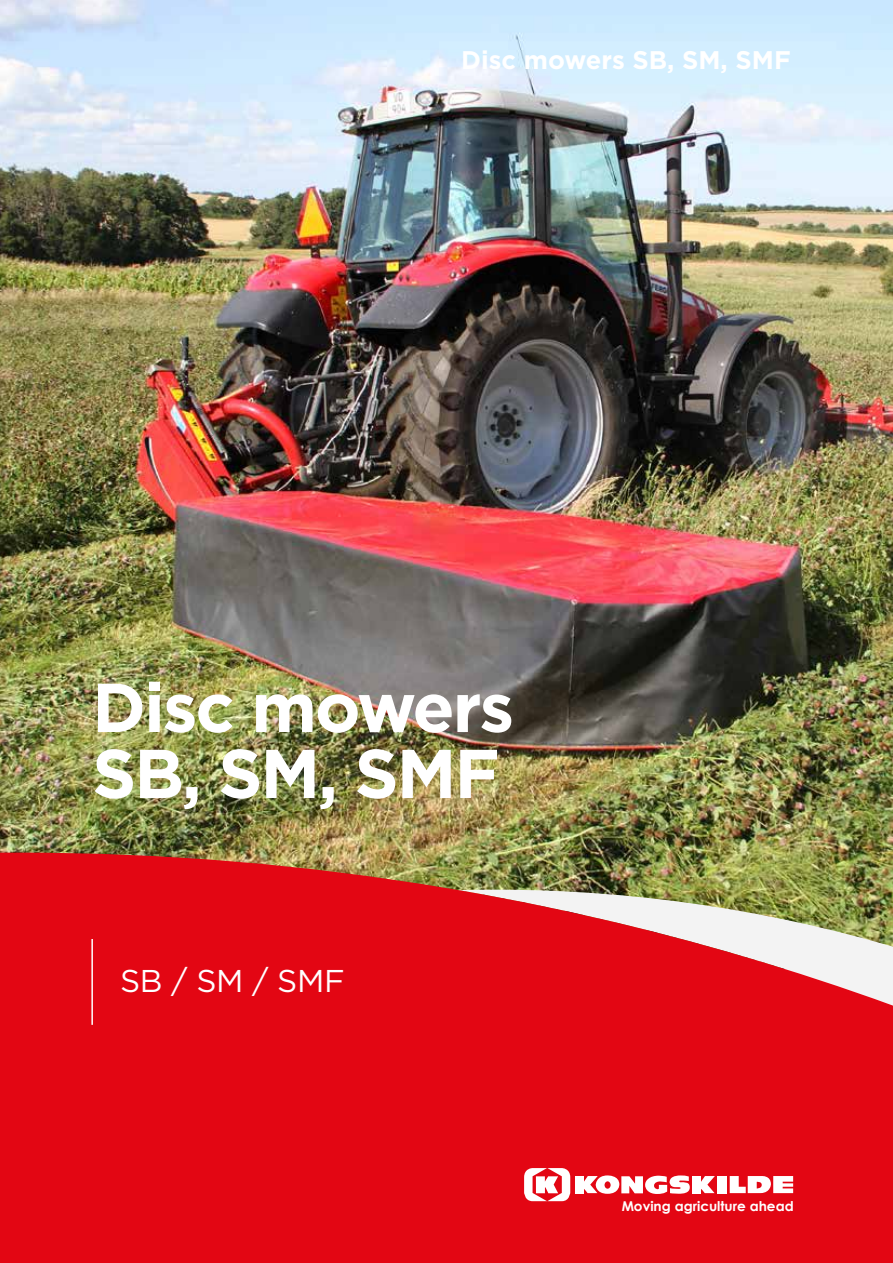
<style>
.page{position:relative;width:893px;height:1263px;background:#fff}
.page>*{position:absolute;margin:0;border:0;box-sizing:border-box;transform-origin:0 0}
.t1{font:700 69px/66px "Gotham";letter-spacing:-.03em;color:#fff}
.t2{font:31.5px "Gotham";letter-spacing:-.01em;color:#fff}
.t3{font:700 25.5px "Gotham";color:#fff}
.t4{font:700 13.5px "Century Gothic";color:#fff}
</style>
<div class="page">
<img style="left:0;top:0;width:893px;height:853px">
<svg style="left:0;top:853px;width:893px;height:410px;background:#dc1a20"></svg>
<hr style="left:91px;top:939px;width:2px;height:86px;background:#fff">
<div style="left:575px;top:1176px;width:9px;height:17px;background:#fff"></div>
<div style="left:692px;top:1176px;width:9px;height:17px;background:#fff"></div>
<svg style="left:701px;top:1176px;width:14px;height:17px"></svg>
<div style="left:717px;top:1176px;width:9px;height:17px;background:#fff"></div>
<svg style="left:730px;top:1176px;width:63px;height:17px"></svg>
<svg style="left:524px;top:1168px;width:46px;height:33px"></svg>
<svg style="left:583px;top:1175px;width:107px;height:19px"></svg>
<h3 class="t3" style="left:461px;top:43px;width:331px">Disc mowers SB, SM, SMF</h3>
<h1 class="t1" style="left:92px;top:674px;width:423px">Disc mowers<br>SB, SM, SMF</h1>
<h2 class="t2" style="left:120px;top:961px;width:226px">SB / SM / SMF</h2>
<p class="t4" style="left:622px;top:1196px;width:174px">Moving agriculture ahead</p>
</div>
